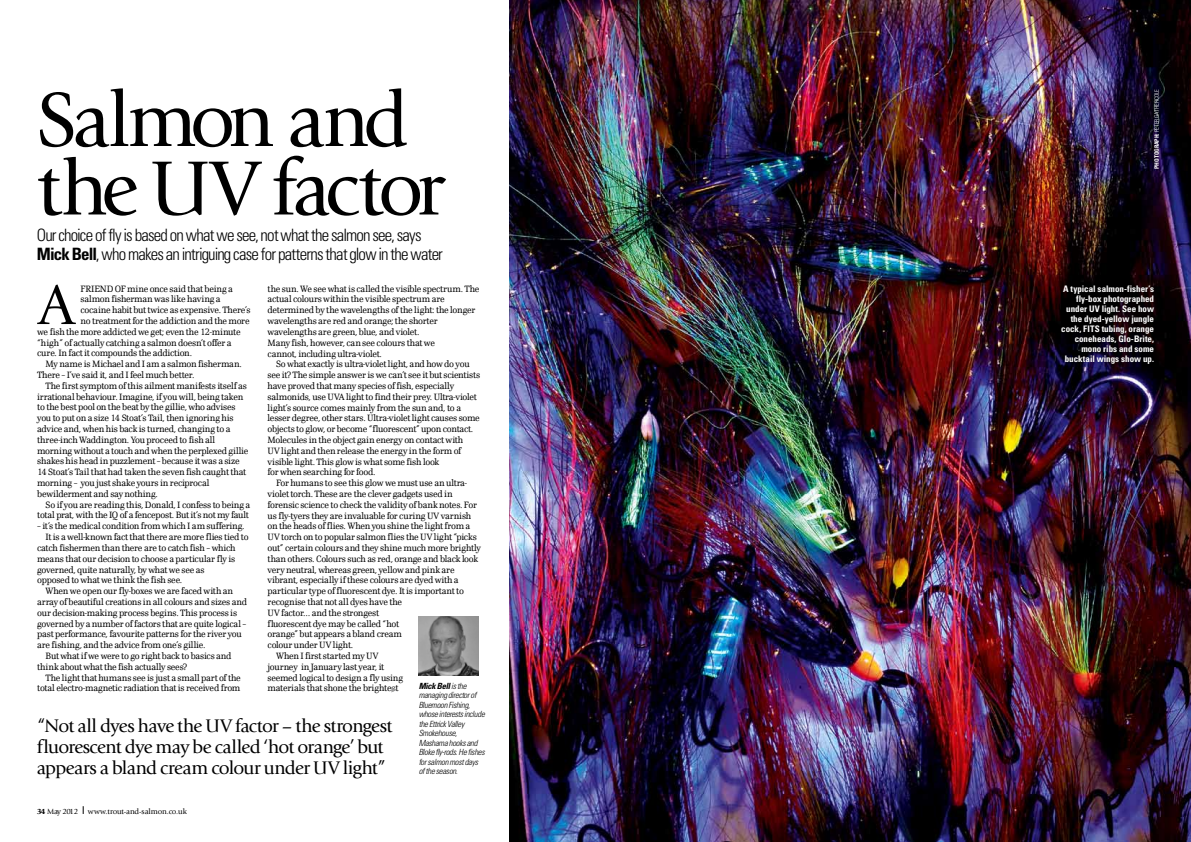
<style>
.page{position:relative;width:1191px;height:842px;background:#fff}
.page>*{position:absolute;margin:0;border:0;box-sizing:border-box;transform-origin:0 0}
.t1{font:80px/68.5px "Giovanni";letter-spacing:-.055em;color:#000}
.t2{font:58.6px "Giovanni";color:#000}
.t3{font:19px/21px "Giovanni";letter-spacing:-.035em;color:#000}
.t4{font:300 condensed 17px/19px "Univers";letter-spacing:-.045em;color:#000}
.t5{font:9.5px/10.8px "Scherzo";letter-spacing:-.025em;color:#000}
.t6{font:700 condensed 9px/10px "Univers";color:#fff;text-align:right}
.t7{font:italic 300 condensed 8.5px/9.5px "Univers";letter-spacing:-.03em;color:#000}
.t8{font:8px "Giovanni";letter-spacing:-.025em;color:#000}
.t9{font:300 condensed 6px "Univers";letter-spacing:-.015em;color:#fff}
.s1{font-weight:700}
.s2{font-weight:900}
</style>
<div class="page">
<img style="left:509px;top:0;width:682px;height:842px">
<svg style="left:391px;top:687px;width:6px;height:5px"></svg>
<img style="left:419px;top:616px;width:59px;height:59px">
<h1 class="t1" style="left:37px;top:86px;width:409px">Salmon and the UV factor</h1>
<h3 class="t4" style="left:37px;top:225px;width:407px">Our choice of fly is based on what we see, not what the salmon see, says<br><span class="s1">Mick Bell</span>, who makes an intriguing case for patterns that glow in the water</h3>
<h2 class="t2" style="left:38px;top:272px;width:38px">A</h2>
<p class="t5" style="left:80px;top:283px;width:154px">FRIEND OF mine once said that being a</p>
<p class="t5" style="left:268px;top:283px;width:213px">the sun. We see what is called the visible spectrum. The actual colours within the visible spectrum are determined by the wavelengths of the light: the longer wavelengths are red and orange; the shorter wavelengths are green, blue, and violet.<br>Many fish, however, can see colours that we<br>cannot, including ultra-violet.</p>
<p class="t5" style="left:268px;top:359px;width:214px;text-indent:9px">So what exactly is ultra-violet light, and how do you see it? The simple answer is we can’t see it but scientists have proved that many species of fish, especially salmonids, use UVA light to find their prey. Ultra-violet light’s source comes mainly from the sun and, to a lesser degree, other stars. Ultra-violet light causes some objects to glow, or become “fluorescent” upon contact.<br>Molecules in the object gain energy on contact with<br>UV light and then release the energy in the form of visible light. This glow is what some fish look<br>for when searching for food.</p>
<p class="t5" style="left:276px;top:477px;width:192px">For humans to see this glow we must use an ultra-</p>
<p class="t5" style="left:268px;top:488px;width:186px">violet torch. These are the clever gadgets used in</p>
<p class="t5" style="left:268px;top:499px;width:211px">forensic science to check the validity of bank notes. For</p>
<p class="t5" style="left:268px;top:510px;width:205px">us fly-tyers they are invaluable for curing UV varnish</p>
<p class="t5" style="left:268px;top:521px;width:204px">on the heads of flies. When you shine the light from a</p>
<p class="t5" style="left:268px;top:531px;width:211px">UV torch on to popular salmon flies the UV light “picks</p>
<p class="t5" style="left:268px;top:542px;width:215px">out” certain colours and they shine much more brightly</p>
<p class="t5" style="left:268px;top:553px;width:212px">than others. Colours such as red, orange and black look</p>
<p class="t5" style="left:268px;top:564px;width:188px">very neutral, whereas green, yellow and pink are</p>
<p class="t5" style="left:268px;top:575px;width:192px">vibrant, especially if these colours are dyed with a</p>
<p class="t5" style="left:268px;top:586px;width:198px">particular type of fluorescent dye. It is important to</p>
<p class="t5" style="left:268px;top:596px;width:136px">recognise that not all dyes have the</p>
<p class="t5" style="left:268px;top:607px;width:113px">UV factor… and the strongest</p>
<p class="t5" style="left:268px;top:618px;width:133px">fluorescent dye may be called “hot</p>
<p class="t5" style="left:268px;top:629px;width:136px">orange” but appears a bland cream</p>
<p class="t5" style="left:268px;top:640px;width:87px">colour under UV light.</p>
<p class="t5" style="left:276px;top:650px;width:104px">When I first started my UV</p>
<p class="t5" style="left:268px;top:661px;width:118px">journey in January last year, it</p>
<p class="t5" style="left:268px;top:672px;width:137px">seemed logical to design a fly using</p>
<p class="t5" style="left:268px;top:683px;width:132px">materials that shone the brightest</p>
<p class="t5" style="left:80px;top:294px;width:142px">salmon fisherman was like having a</p>
<p class="t5" style="left:80px;top:305px;width:172px">cocaine habit but twice as expensive. There’s</p>
<p class="t5" style="left:80px;top:315px;width:171px">no treatment for the addiction and the more</p>
<p class="t5" style="left:37px;top:326px;width:205px">we fish the more addicted we get; even the 12-minute</p>
<p class="t5" style="left:37px;top:337px;width:196px">“high” of actually catching a salmon doesn’t offer a</p>
<p class="t5" style="left:37px;top:348px;width:156px">cure. In fact it compounds the addiction.</p>
<p class="t5" style="left:46px;top:359px;width:198px">My name is Michael and I am a salmon fisherman.</p>
<p class="t5" style="left:37px;top:369px;width:159px">There – I’ve said it, and I feel much better.</p>
<p class="t5" style="left:46px;top:380px;width:203px">The first symptom of this ailment manifests itself as</p>
<p class="t5" style="left:37px;top:391px;width:208px">irrational behaviour. Imagine, if you will, being taken</p>
<p class="t5" style="left:37px;top:402px;width:200px">to the best pool on the beat by the gillie, who advises</p>
<p class="t5" style="left:37px;top:413px;width:198px">you to put on a size 14 Stoat’s Tail, then ignoring his</p>
<p class="t5" style="left:37px;top:423px;width:195px">advice and, when his back is turned, changing to a</p>
<p class="t5" style="left:37px;top:434px;width:180px">three-inch Waddington. You proceed to fish all</p>
<p class="t5" style="left:37px;top:445px;width:213px">morning without a touch and when the perplexed gillie</p>
<p class="t5" style="left:37px;top:456px;width:204px">shakes his head in puzzlement – because it was a size</p>
<p class="t5" style="left:37px;top:467px;width:210px">14 Stoat’s Tail that had taken the seven fish caught that</p>
<p class="t5" style="left:37px;top:477px;width:174px">morning – you just shake yours in reciprocal</p>
<p class="t5" style="left:37px;top:488px;width:122px">bewilderment and say nothing.</p>
<p class="t5" style="left:46px;top:499px;width:206px">So if you are reading this, Donald, I confess to being a</p>
<p class="t5" style="left:37px;top:510px;width:213px">total prat, with the IQ of a fencepost. But it’s not my fault</p>
<p class="t5" style="left:37px;top:521px;width:209px">– it’s the medical condition from which I am suffering.</p>
<p class="t5" style="left:46px;top:531px;width:204px">It is a well-known fact that there are more flies tied to</p>
<p class="t5" style="left:37px;top:542px;width:200px">catch fishermen than there are to catch fish – which</p>
<p class="t5" style="left:37px;top:553px;width:200px">means that our decision to choose a particular fly is</p>
<p class="t5" style="left:37px;top:564px;width:169px">governed, quite naturally, by what we see as</p>
<p class="t5" style="left:37px;top:575px;width:147px">opposed to what we think the fish see.</p>
<p class="t5" style="left:46px;top:585px;width:189px">When we open our fly-boxes we are faced with an</p>
<p class="t5" style="left:37px;top:596px;width:211px">array of beautiful creations in all colours and sizes and</p>
<p class="t5" style="left:37px;top:607px;width:201px">our decision-making process begins. This process is</p>
<p class="t5" style="left:37px;top:618px;width:211px">governed by a number of factors that are quite logical –</p>
<p class="t5" style="left:37px;top:629px;width:206px">past performance, favourite patterns for the river you</p>
<p class="t5" style="left:37px;top:639px;width:170px">are fishing, and the advice from one’s gillie.</p>
<p class="t5" style="left:46px;top:650px;width:187px">But what if we were to go right back to basics and</p>
<p class="t5" style="left:37px;top:661px;width:152px">think about what the fish actually sees?</p>
<p class="t5" style="left:46px;top:672px;width:197px">The light that humans see is just a small part of the</p>
<p class="t5" style="left:37px;top:683px;width:205px">total electro-magnetic radiation that is received from</p>
<p class="t7" style="left:419px;top:681px;width:68px"><span class="s1">Mick Bell</span> is the managing director of<br>Bluemoon Fishing, whose interests include the Ettrick Valley<br>Smokehouse,<br>Mashama hooks and<br>Bloke fly-rods. He fishes for salmon most days of the season.</p>
<h3 class="t3" style="left:37px;top:716px;width:357px">“Not all dyes have the UV factor – the strongest fluorescent dye may be called ‘hot orange’ but appears a bland cream colour under UV light”</h3>
<p class="t8" style="left:37px;top:807px;width:151px"><span class="s2">34</span> May 2012 www.trout-and-salmon.co.uk</p>
<p class="t9" style="left:1153px;top:169px;width:81px;rotate:-90deg"><span class="s1">Photograph:</span> peter gathercole</p>
<p class="t6" style="left:1061px;top:284px;width:94px">A typical salmon-fisher’s fly-box photographed under UV light. See how the dyed-yellow jungle cock, FITS tubing, orange coneheads, Glo-Brite, mono ribs and some bucktail wings show up.</p>
</div>
